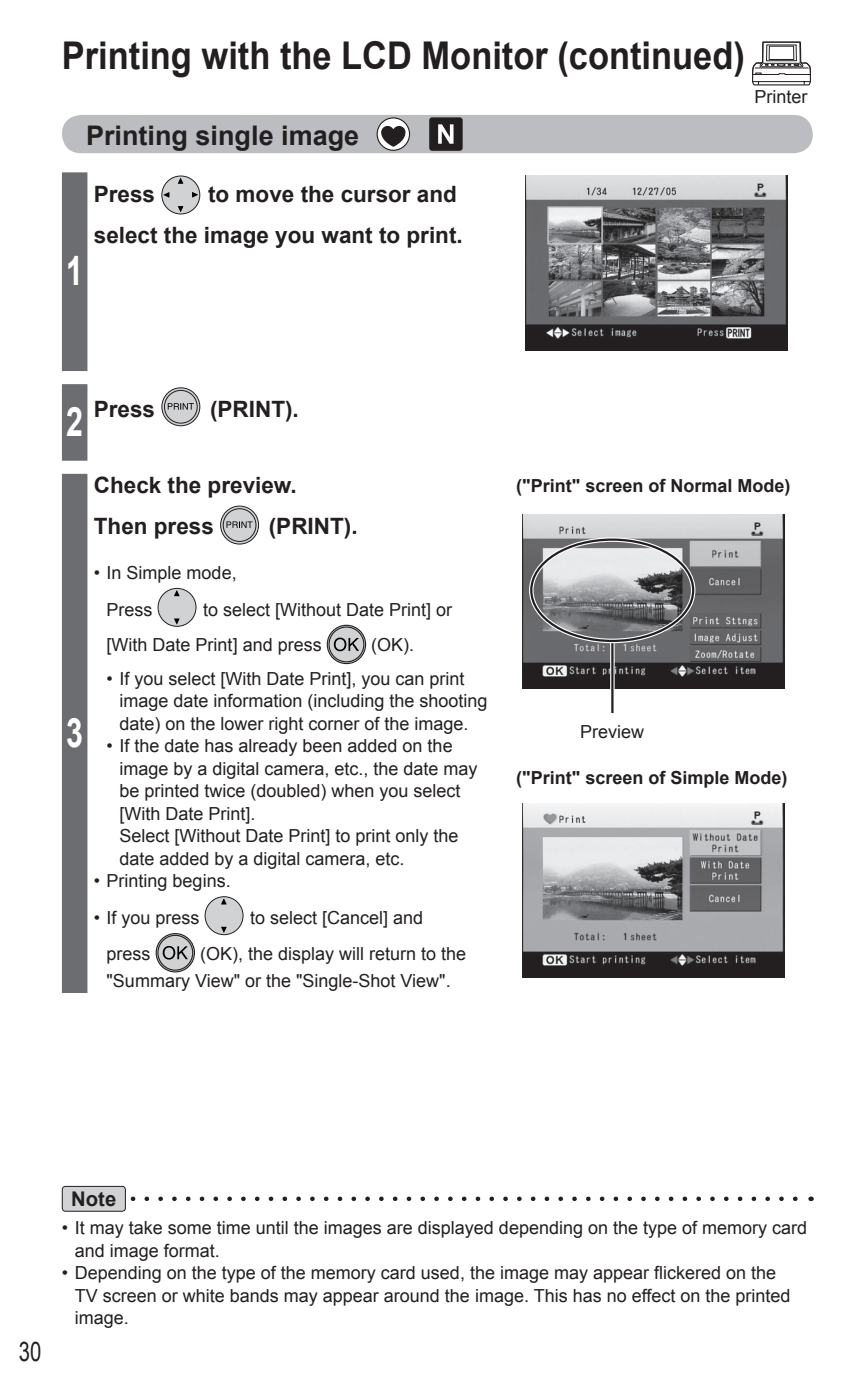
<style>
.page{position:relative;width:862px;height:1397px;background:#fff}
.page>*{position:absolute;margin:0;border:0;box-sizing:border-box;transform-origin:0 0}
.t1{font:700 40.5px "Arial";color:#fff;scale:.75 1}
.t2{font:700 38.25px "Arial";color:#231f20;scale:.9 1}
.t3{font:700 27px "Arial";color:#231f20}
.t4{font:27px "Arial";color:#231f20;scale:.75 1}
.t5{font:700 22.5px/40.5px "Arial";color:#231f20;text-align:right}
.t6{font:700 20.25px "Arial";color:#231f20}
.t7{font:18px/22.5px "Arial";color:#231f20}
.t8{font:700 18px "Arial";color:#231f20}
</style>
<div class="page">
<svg style="left:130px;top:1196px;width:668px;height:5px"></svg>
<div style="left:62px;top:1186px;width:63px;height:25px;background:#d1d2d4;border-radius:3px"></div>
<div style="left:62px;top:1186px;width:64px;height:25px;border:1px solid #231f20;border-radius:3px"></div>
<div style="left:62px;top:115px;width:751px;height:38px;background:#bcbdc0;border-radius:19px"></div>
<div style="left:62px;top:172px;width:25px;height:821px;background:#6c6d70"></div>
<div style="left:162px;top:176px;width:38px;height:38px;background:#d1d2d4;border-radius:50%"></div>
<div style="left:161px;top:175px;width:39px;height:39px;border:1px solid #231f20;border-radius:50%"></div>
<svg style="left:178px;top:178px;width:5px;height:6px"></svg>
<svg style="left:164px;top:192px;width:5px;height:6px"></svg>
<svg style="left:178px;top:206px;width:5px;height:6px"></svg>
<svg style="left:192px;top:192px;width:6px;height:5px"></svg>
<img style="left:526px;top:175px;width:261px;height:175px">
<svg style="left:162px;top:388px;width:38px;height:38px"></svg>
<div style="left:161px;top:387px;width:39px;height:39px;border:1px solid #231f20;border-radius:50%"></div>
<div style="left:164px;top:390px;width:33px;height:33px;background:#d1d2d4;border-radius:50%"></div>
<div style="left:164px;top:390px;width:34px;height:33px;border:1px solid #231f20;border-radius:50%"></div>
<svg style="left:168px;top:403px;width:26px;height:6px"></svg>
<svg style="left:221px;top:506px;width:38px;height:38px"></svg>
<div style="left:220px;top:505px;width:39px;height:39px;border:1px solid #231f20;border-radius:50%"></div>
<div style="left:223px;top:508px;width:33px;height:33px;background:#d1d2d4;border-radius:50%"></div>
<div style="left:223px;top:508px;width:33px;height:34px;border:1px solid #231f20;border-radius:50%"></div>
<svg style="left:226px;top:521px;width:27px;height:7px"></svg>
<div style="left:158px;top:588px;width:38px;height:38px;background:#d1d2d4;border-radius:50%"></div>
<div style="left:158px;top:588px;width:38px;height:38px;border:1px solid #231f20;border-radius:50%"></div>
<svg style="left:174px;top:590px;width:5px;height:6px"></svg>
<svg style="left:174px;top:618px;width:5px;height:6px"></svg>
<svg style="left:327px;top:624px;width:39px;height:40px"></svg>
<div style="left:205px;top:896px;width:38px;height:38px;background:#d1d2d4;border-radius:50%"></div>
<div style="left:205px;top:896px;width:38px;height:39px;border:1px solid #231f20;border-radius:50%"></div>
<svg style="left:221px;top:898px;width:6px;height:6px"></svg>
<svg style="left:221px;top:926px;width:6px;height:6px"></svg>
<svg style="left:156px;top:933px;width:39px;height:39px"></svg>
<img style="left:522px;top:514px;width:262px;height:174px">
<img style="left:522px;top:803px;width:262px;height:174px">
<svg style="left:610px;top:643px;width:11px;height:70px"></svg>
<div style="left:529px;top:537px;width:166px;height:106px;border:4px solid #fff;border-radius:50%"></div>
<svg style="left:377px;top:118px;width:32px;height:32px"></svg>
<div style="left:377px;top:117px;width:33px;height:34px;border:1px solid #231f20;border-radius:50%"></div>
<svg style="left:381px;top:125px;width:25px;height:23px"></svg>
<div style="left:429px;top:117px;width:34px;height:34px;background:#231f20;border-radius:3px"></div>
<svg style="left:438px;top:124px;width:15px;height:20px"></svg>
<svg style="left:752px;top:42px;width:59px;height:44px"></svg>
<svg style="left:768px;top:47px;width:1px;height:12px"></svg>
<div style="left:766px;top:45px;width:30px;height:16px;border:1px solid #231f20"></div>
<div style="left:769px;top:46px;width:25px;height:13px;background:#fff"></div>
<div style="left:769px;top:46px;width:25px;height:14px;border:1px solid #231f20"></div>
<h2 class="t2" style="left:62px;top:35px;width:760px">Printing with the LCD Monitor (continued)</h2>
<h3 class="t3" style="left:86px;top:120px;width:275px">Printing single image</h3>
<p class="t7" style="left:754px;top:85px;width:54px">Printer</p>
<h1 class="t1" style="left:66px;top:248px;width:24px">1</h1>
<p class="t5" style="left:94px;top:174px;width:370px">to move the cursor and<br>select the image you want to print.</p>
<p class="t5" style="left:94px;top:174px;width:63px">Press</p>
<h1 class="t1" style="left:66px;top:399px;width:24px">2</h1>
<p class="t5" style="left:94px;top:389px;width:63px">Press</p>
<p class="t5" style="left:210px;top:389px;width:90px">(PRINT).</p>
<h1 class="t1" style="left:66px;top:710px;width:24px">3</h1>
<p class="t5" style="left:94px;top:465px;width:204px;text-align:left">Check the preview.<br>Then press</p>
<p class="t5" style="left:269px;top:506px;width:90px">(PRINT).</p>
<p class="t7" style="left:107px;top:554px;width:132px;line-height:36.7px;text-indent:-13px">• In Simple mode,<br>Press</p>
<p class="t7" style="left:107px;top:591px;width:347px;line-height:35.6px;text-indent:96px">to select [Without Date Print] or [With Date Print] and press</p>
<p class="t7" style="left:371px;top:633px;width:45px">(OK).</p>
<p class="t7" style="left:119px;top:667px;width:369px;text-indent:-13px">• If you select [With Date Print], you can print image date information (including the shooting date) on the lower right corner of the image.</p>
<p class="t7" style="left:119px;top:734px;width:360px;text-indent:-13px">• If the date has already been added on the image by a digital camera, etc., the date may be printed twice (doubled) when you select [With Date Print].<br>Select [Without Date Print] to print only the date added by a digital camera, etc.</p>
<p class="t7" style="left:94px;top:869px;width:138px">• Printing begins.</p>
<p class="t7" style="left:94px;top:906px;width:107px">• If you press</p>
<p class="t7" style="left:250px;top:906px;width:175px">to select [Cancel] and</p>
<p class="t7" style="left:107px;top:942px;width:46px">press</p>
<p class="t7" style="left:107px;top:939px;width:361px;line-height:27px;text-indent:93px">(OK), the display will return to the "Summary View" or the "Single-Shot View".</p>
<p class="t8" style="left:516px;top:476px;width:276px">("Print" screen of Normal Mode)</p>
<p class="t7" style="left:580px;top:720px;width:66px">Preview</p>
<p class="t8" style="left:516px;top:767px;width:273px">("Print" screen of Simple Mode)</p>
<h3 class="t4" style="left:19px;top:1336px;width:32px">30</h3>
<p class="t6" style="left:71px;top:1187px;width:46px">Note</p>
<p class="t7" style="left:75px;top:1216px;width:734px;text-indent:-13px">• It may take some time until the images are displayed depending on the type of memory card and image format.</p>
<p class="t7" style="left:75px;top:1261px;width:717px;text-indent:-13px">• Depending on the type of the memory card used, the image may appear flickered on the<br>TV screen or white bands may appear around the image. This has no effect on the printed image.</p>
</div>
